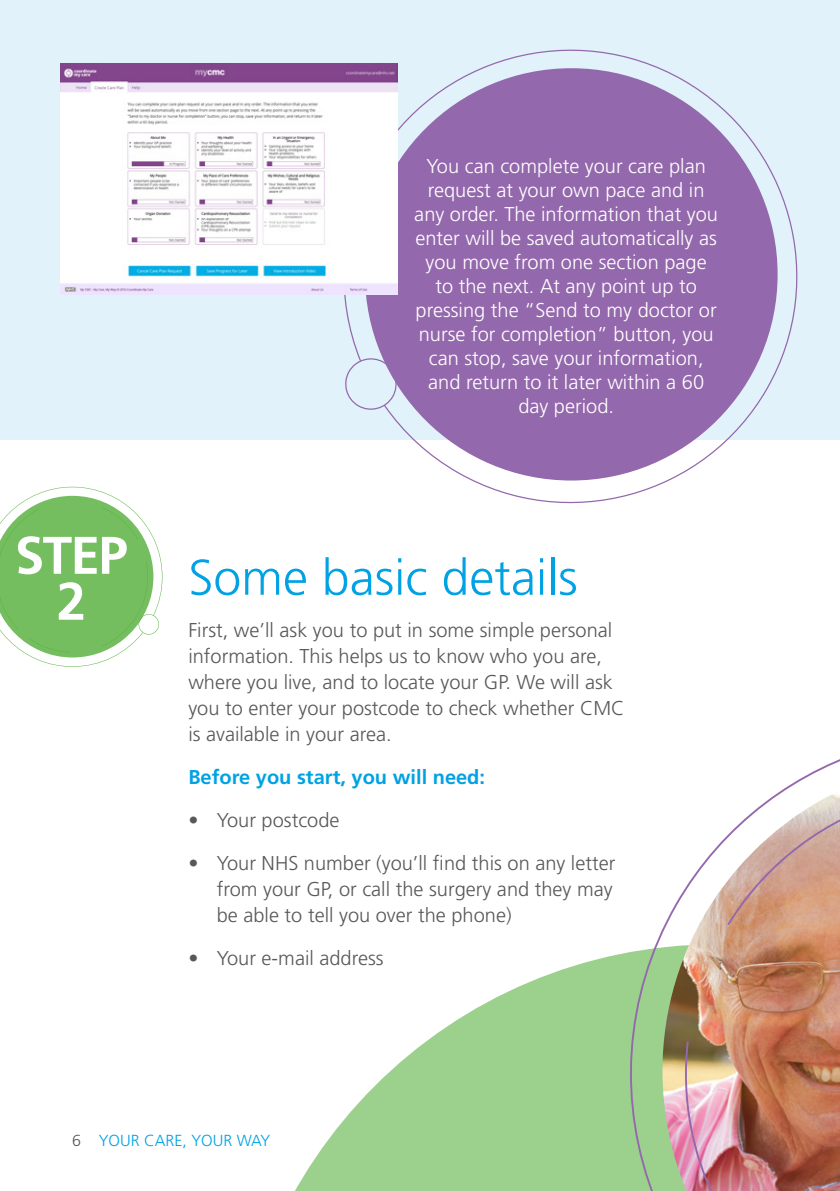
<style>
.page{position:relative;width:840px;height:1191px;background:#fff}
.page>*{position:absolute;margin:0;border:0;box-sizing:border-box;transform-origin:0 0}
.t1{font:700 52.8px "Frutiger LT Std";color:#fff}
.t2{font:300 50px "Frutiger LT Std";color:#00a2e4}
.t3{font:300 20px/26px "Frutiger LT Std";color:#57585a}
.t4{font:300 20px/24px "Frutiger LT Std";color:#fff;text-align:center}
.t5{font:700 20px "Frutiger LT Std";color:#00a2e4}
.t6{font:300 16px "Frutiger LT Std";color:#00a2e4}
.s1{color:#57585a}
</style>
<div class="page">
<div style="left:0;top:0;width:839px;height:439px;background:#e1f2fb"></div>
<svg style="left:295px;top:955px;width:320px;height:236px;fill:#9cd08d"></svg>
<img style="left:615px;top:759px;width:224px;height:432px">
<svg style="left:334px;top:49px;width:495px;height:455px;fill:#9468ac"></svg>
<svg style="left:341px;top:255px;width:171px;height:202px"></svg>
<svg style="left:0;top:487px;width:162px;height:180px"></svg>
<img style="left:60px;top:64px;width:337px;height:231px">
<p class="t1" style="left:15px;top:524px;width:114px">STEP</p>
<p class="t1" style="left:57px;top:570px;width:31px">2</p>
<p class="t4" style="left:414px;top:155px;width:305px">You can complete your care plan request at your own pace and in any order. The information that you enter will be saved automatically as you move from one section page to the next. At any point up to pressing the “Send to my doctor or nurse for completion” button, you can stop, save your information, and return to it later within a 60 day period.</p>
<p class="t2" style="left:188px;top:549px;width:390px">Some basic details</p>
<p class="t3" style="left:188px;top:617px;width:437px">First, we’ll ask you to put in some simple personal information. This helps us to know who you are, where you live, and to locate your GP. We will ask you to enter your postcode to check whether CMC is available in your area.</p>
<p class="t5" style="left:188px;top:765px;width:298px">Before you start, you will need:</p>
<p class="t3" style="left:188px;top:807px;width:152px">• Your postcode</p>
<p class="t3" style="left:217px;top:850px;width:400px;text-indent:-28px">• Your NHS number (you’ll find this on any letter from your GP, or call the surgery and they may be able to tell you over the phone)</p>
<p class="t3" style="left:188px;top:945px;width:197px">• Your e-mail address</p>
<p class="t6" style="left:72px;top:1131px;width:200px"><span class="s1">6</span> YOUR CARE, YOUR WAY</p>
</div>
